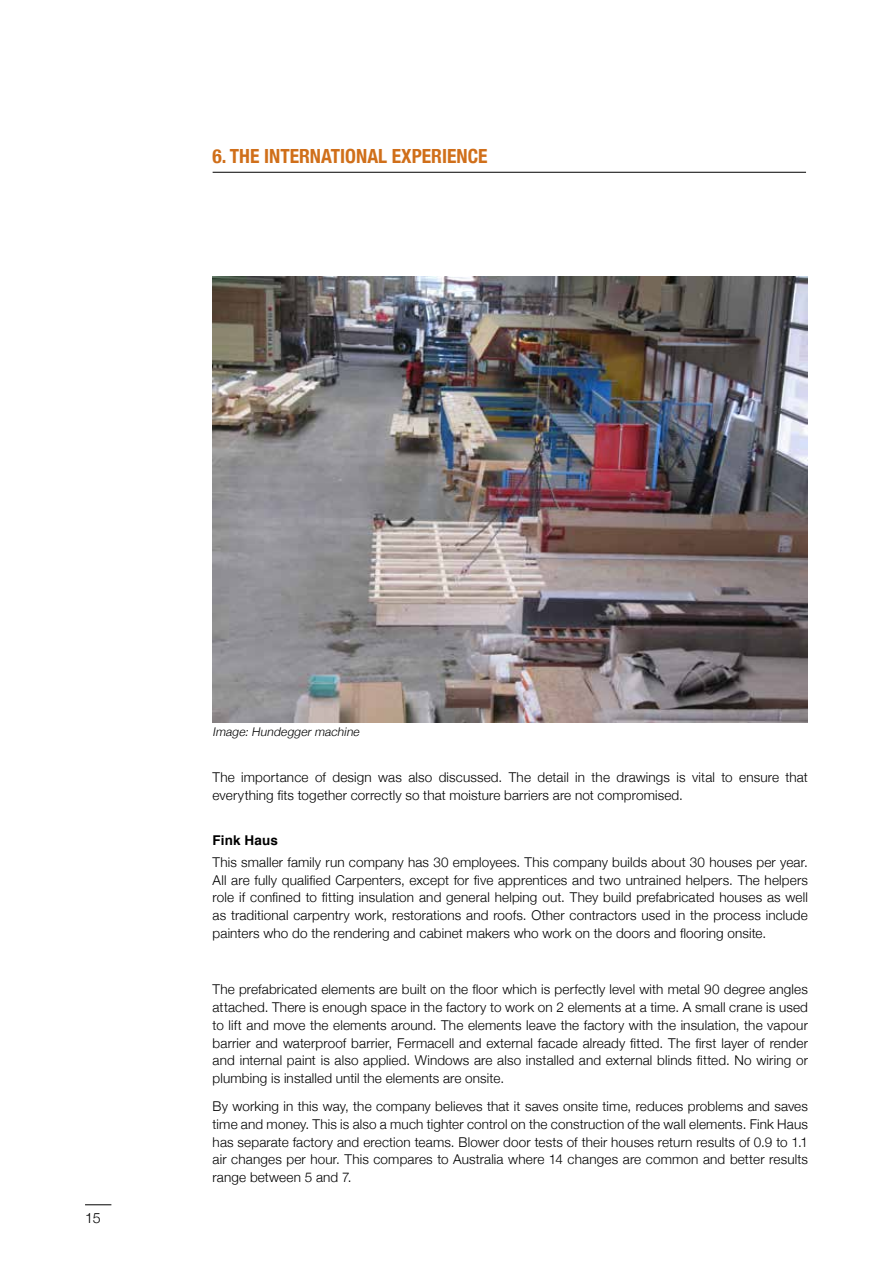
<style>
.page{position:relative;width:893px;height:1263px;background:#fff}
.page>*{position:absolute;margin:0;border:0;box-sizing:border-box;transform-origin:0 0}
.t1{font:700 condensed 19.5px "Helvetica Neue";color:#d06f1a}
.t2{font:300 14.25px "Helvetica Neue";color:#000}
.t3{font:300 13.5px/17.7px "Helvetica Neue";letter-spacing:.01em;color:#000;text-align:justify}
.t4{font:700 13.5px "Helvetica";letter-spacing:.005em;color:#000}
.t5{font:italic 300 12px "Helvetica Neue";color:#000}
</style>
<div class="page">
<svg style="left:85px;top:1204px;width:26px;height:1px"></svg>
<hr style="left:213px;top:172px;width:593px;height:1px;background:#000">
<img style="left:213px;top:276px;width:595px;height:447px">
<h1 class="t1" style="left:213px;top:139px;width:276px">6. THE INTERNATIONAL EXPERIENCE</h1>
<p class="t2" style="left:85px;top:1206px;width:17px">15</p>
<p class="t5" style="left:213px;top:722px;width:151px">Image:Hundeggermachine</p>
<p class="t3" style="left:213px;top:767px;width:597px">The importance of design was also discussed. The detail in the drawings is vital to ensure that everything fits together correctly so that moisture barriers are not compromised.</p>
<p class="t4" style="left:213px;top:829px;width:67px">Fink Haus</p>
<p class="t3" style="left:213px;top:852px;width:597px">This smaller family run company has 30 employees. This company builds about 30 houses per year.<br>All are fully qualified Carpenters, except for five apprentices and two untrained helpers. The helpers role if confined to fitting insulation and general helping out. They build prefabricated houses as well as traditional carpentry work, restorations and roofs. Other contractors used in the process include painters who do the rendering and cabinet makers who work on the doors and flooring onsite.</p>
<p class="t3" style="left:213px;top:980px;width:597px">The prefabricated elements are built on the floor which is perfectly level with metal 90 degree angles attached. There is enough space in the factory to work on 2 elements at a time. A small crane is used to lift and move the elements around. The elements leave the factory with the insulation, the vapour barrier and waterproof barrier, Fermacell and external facade already fitted. The first layer of render and internal paint is also applied. Windows are also installed and external blinds fitted. No wiring or plumbing is installed until the elements are onsite.</p>
<p class="t3" style="left:213px;top:1097px;width:597px">By working in this way, the company believes that it saves onsite time, reduces problems and saves time and money. This is also a much tighter control on the construction of the wall elements. Fink Haus has separate factory and erection teams. Blower door tests of their houses return results of 0.9 to 1.1 air changes per hour. This compares to Australia where 14 changes are common and better results range between 5 and 7.</p>
</div>
